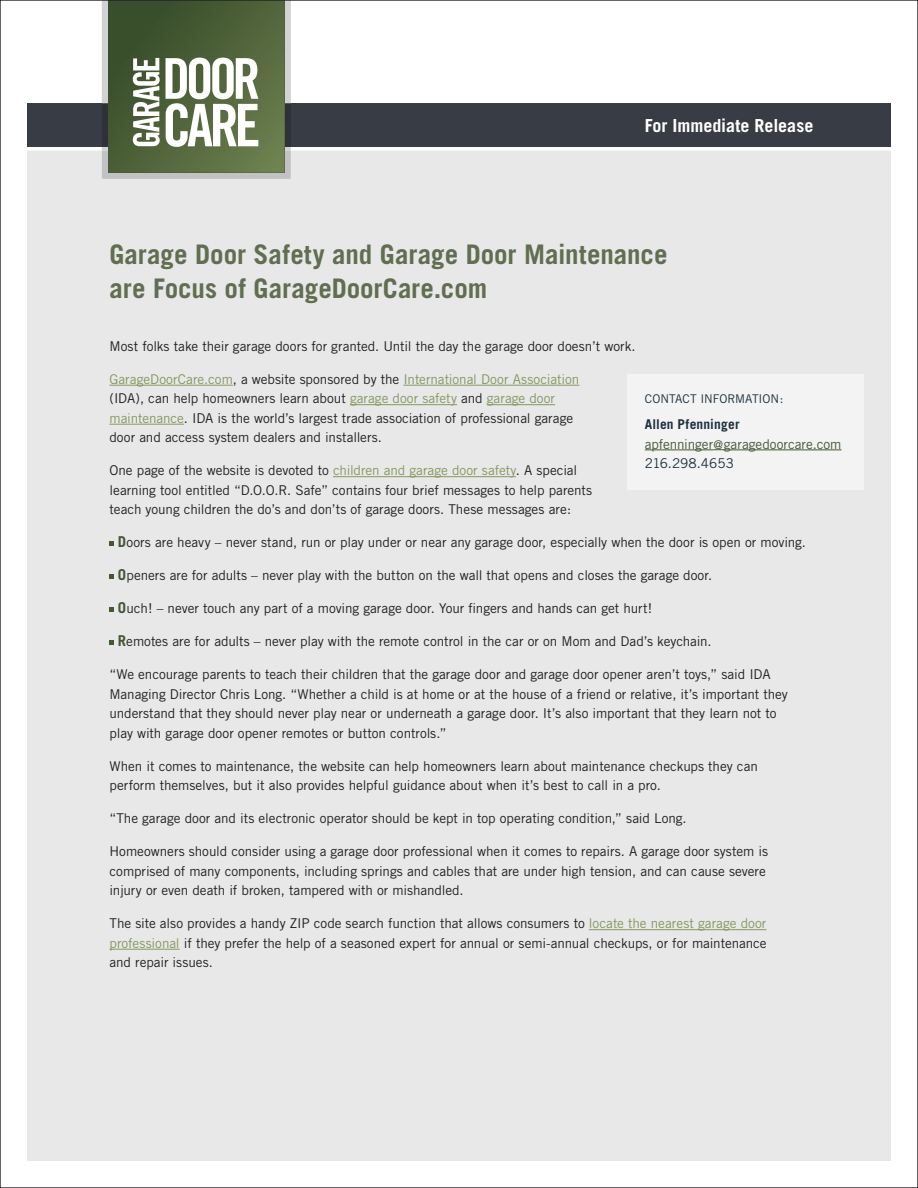
<style>
.page{position:relative;width:918px;height:1188px;background:#fff}
.page>*{position:absolute;margin:0;border:0;box-sizing:border-box;transform-origin:0 0}
.t1{font:700 27px/34.5px "Trade Gothic";color:#616e50}
.t2{font:700 18px "Trade Gothic";color:#fff}
.t3{font:13.5px/19.5px "Trade Gothic";letter-spacing:-.005em;color:#231f20}
.t4{font:13.5px/19.5px "Trade Gothic";color:#445834}
.t5{font:12px "Trade Gothic";color:#1c313d}
.s1{color:#85985e}
.s2{font-weight:700;font-size:15px;color:#445834}
.s3{font-weight:700;color:#1c313d}
.s4{font-size:12px}
.s5{color:#1c313d}
</style>
<div class="page">
<div style="left:27px;top:103px;width:864px;height:44px;background:#383c44"></div>
<div style="left:27px;top:150px;width:864px;height:1011px;background:#e8e8e9"></div>
<svg style="left:102px;top:2px;width:189px;height:177px;background:#778669"></svg>
<hr style="left:110px;top:385px;width:123px;height:1px;background:#85985e">
<hr style="left:403px;top:385px;width:176px;height:1px;background:#85985e">
<hr style="left:350px;top:404px;width:107px;height:1px;background:#85985e">
<hr style="left:487px;top:404px;width:68px;height:1px;background:#85985e">
<hr style="left:110px;top:424px;width:74px;height:1px;background:#85985e">
<hr style="left:333px;top:476px;width:183px;height:1px;background:#85985e">
<hr style="left:589px;top:929px;width:177px;height:1px;background:#85985e">
<hr style="left:110px;top:949px;width:70px;height:1px;background:#85985e">
<svg style="left:110px;top:541px;width:4px;height:4px"></svg>
<svg style="left:110px;top:574px;width:4px;height:4px"></svg>
<svg style="left:110px;top:607px;width:4px;height:4px"></svg>
<svg style="left:110px;top:640px;width:4px;height:4px"></svg>
<div style="left:628px;top:374px;width:236px;height:115px;background:#f3f3f4"></div>
<hr style="left:645px;top:450px;width:68px;height:1px;background:#445834">
<hr style="left:724px;top:450px;width:117px;height:1px;background:#445834">
<p class="t2" style="left:645px;top:114px;width:170px">For Immediate Release</p>
<p class="t1" style="left:110px;top:237px;width:560px">Garage Door Safety and Garage Door Maintenance are Focus of GarageDoorCare.com</p>
<p class="t3" style="left:110px;top:336px;width:528px">Most folks take their garage doors for granted. Until the day the garage door doesn’t work.</p>
<p class="t3" style="left:110px;top:369px;width:471px"><span class="s1">GarageDoorCare.com</span>, a website sponsored by the <span class="s1">International Door Association </span>(IDA), can help homeowners learn about <span class="s1">garage door safety</span> and <span class="s1">garage door maintenance</span>. IDA is the world’s largest trade association of professional garage door and access system dealers and installers.</p>
<p class="t3" style="left:110px;top:461px;width:484px">One page of the website is devoted to <span class="s1">children and garage door safety</span>. A special learning tool entitled “D.O.O.R. Safe” contains four brief messages to help parents teach young children the do’s and don’ts of garage doors. These messages are:</p>
<p class="t3" style="left:118px;top:533px;width:690px"><span class="s2">D</span>oors are heavy – never stand, run or play under or near any garage door, especially when the door is open or moving.</p>
<p class="t3" style="left:118px;top:566px;width:596px"><span class="s2">O</span>peners are for adults – never play with the button on the wall that opens and closes the garage door.</p>
<p class="t3" style="left:118px;top:599px;width:536px"><span class="s2">O</span>uch! – never touch any part of a moving garage door. Your fingers and hands can get hurt!</p>
<p class="t3" style="left:118px;top:632px;width:595px"><span class="s2">R</span>emotes are for adults – never play with the remote control in the car or on Mom and Dad’s keychain.</p>
<p class="t3" style="left:110px;top:665px;width:680px">“We encourage parents to teach their children that the garage door and garage door opener aren’t toys,” said IDA Managing Director Chris Long. “Whether a child is at home or at the house of a friend or relative, it’s important they understand that they should never play near or underneath a garage door. It’s also important that they learn not to play with garage door opener remotes or button controls.”</p>
<p class="t3" style="left:110px;top:756px;width:650px">When it comes to maintenance, the website can help homeowners learn about maintenance checkups they can perform themselves, but it also provides helpful guidance about when it’s best to call in a pro.</p>
<p class="t3" style="left:110px;top:809px;width:579px">“The garage door and its electronic operator should be kept in top operating condition,” said Long.</p>
<p class="t3" style="left:110px;top:842px;width:660px">Homeowners should consider using a garage door professional when it comes to repairs. A garage door system is comprised of many components, including springs and cables that are under high tension, and can cause severe injury or even death if broken, tampered with or mishandled.</p>
<p class="t3" style="left:110px;top:914px;width:659px;text-align:justify">The site also provides a handy ZIP code search function that allows consumers to <span class="s1">locate the nearest garage door professional</span> if they prefer the help of a seasoned expert for annual or semi-annual checkups, or for maintenance and repair issues.</p>
<p class="t5" style="left:645px;top:391px;width:140px">CONTACT INFORMATION:</p>
<p class="t4" style="left:645px;top:414px;width:198px"><span class="s3">Allen Pfenninger </span>apfenninger<span class="s4">@</span>garagedoorcare.com<br><span class="s5">216.298.4653</span></p>
</div>
